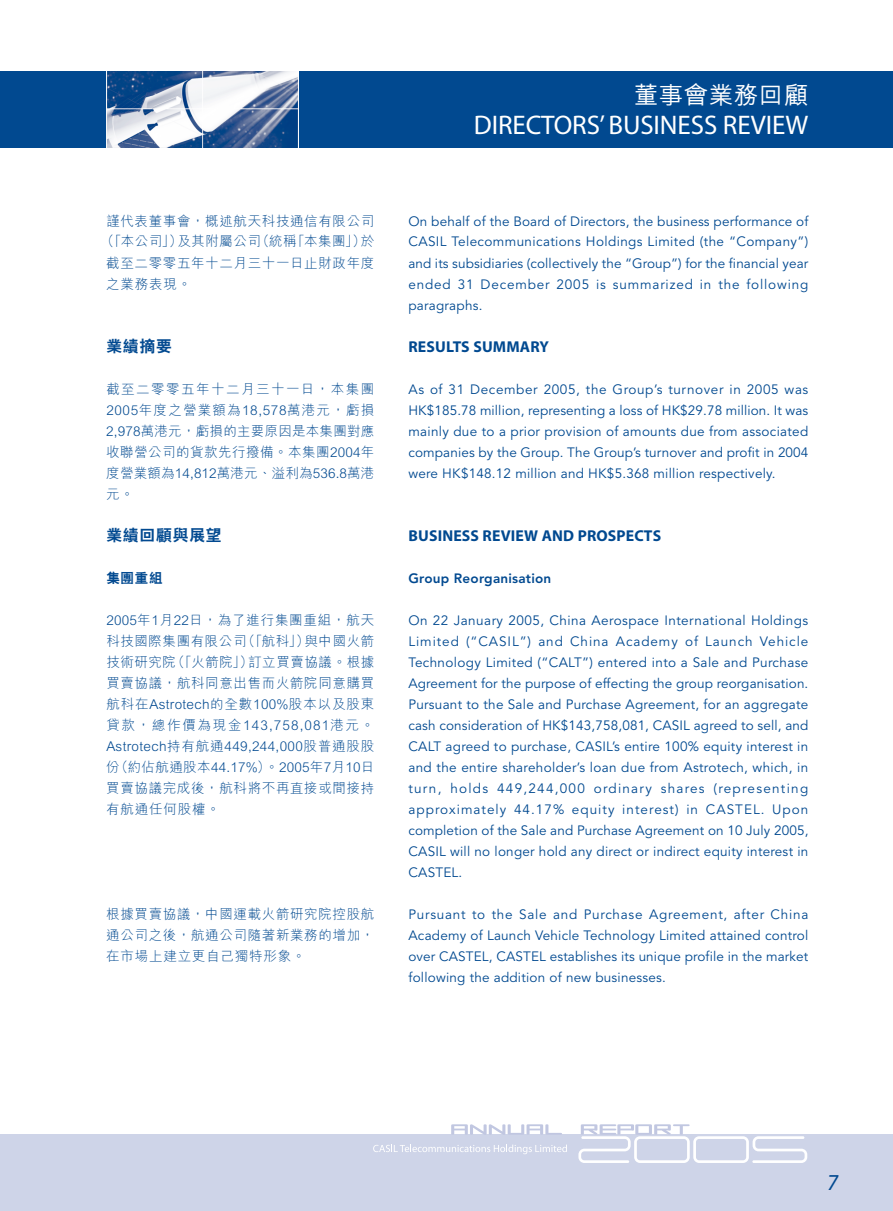
<style>
.page{position:relative;width:893px;height:1211px;background:#fff}
.page>*{position:absolute;margin:0;border:0;box-sizing:border-box;transform-origin:0 0}
.t1{font:27px "Myriad";letter-spacing:-.005em;color:#fff}
.t2{font:500 24px "M Hei";letter-spacing:.045em;color:#fff}
.t3{font:21px "Avenir";color:#014990}
.t4{font:700 15.75px "Myriad";letter-spacing:.01em;color:#014990}
.t5{font:800 15.75px "C Hei 2";letter-spacing:.055em;color:#014990}
.t6{font:13.5px/21px "Avenir";letter-spacing:.015em;color:#014990;text-align:justify}
.t7{font:300 13.5px/21px "M Hei";letter-spacing:.045em;color:#014990;text-align:justify}
.t8{font:800 13.5px "Avenir";letter-spacing:.015em;color:#014990}
.t9{font:800 13.5px "C Hei 2";color:#014990}
</style>
<div class="page">
<div style="left:0;top:1134px;width:892px;height:76px;background:#ced4e8"></div>
<div style="left:0;top:71px;width:892px;height:77px;background:#014990"></div>
<svg style="left:451px;top:1124px;width:111px;height:10px"></svg>
<svg style="left:578px;top:1124px;width:229px;height:39px"></svg>
<svg style="left:373px;top:1144px;width:194px;height:10px"></svg>
<img style="left:106px;top:71px;width:192px;height:77px">
<p class="t7" style="left:106px;top:212px;width:269px">謹代表董事會，概述航天科技通信有限公司</p>
<p class="t7" style="left:101px;top:233px;width:275px">（「本公司」）及其附屬公司（統稱「本集團」）於</p>
<p class="t7" style="left:106px;top:254px;width:269px">截至二零零五年十二月三十一日止財政年度</p>
<p class="t7" style="left:106px;top:275px;width:86px">之業務表現。</p>
<p class="t5" style="left:106px;top:340px;width:67px">業績摘要</p>
<p class="t7" style="left:106px;top:380px;width:269px">截至二零零五年十二月三十一日，本集團2005年度之營業額為18,578萬港元，虧損2,978萬港元，虧損的主要原因是本集團對應收聯營公司的貨款先行撥備。本集團2004年度營業額為14,812萬港元、溢利為536.8萬港元。</p>
<p class="t5" style="left:106px;top:529px;width:117px">業績回顧與展望</p>
<p class="t9" style="left:106px;top:572px;width:58px">集團重組</p>
<p class="t7" style="left:106px;top:611px;width:269px">2005年1月22日，為了進行集團重組，航天科技國際集團有限公司（「航科」）與中國火箭技術研究院（「火箭院」）訂立買賣協議。根據買賣協議，航科同意出售而火箭院同意購買航科在Astrotech的全數100%股本以及股東貸款，總作價為現金143,758,081港元。Astrotech持有航通449,244,000股普通股股份（約佔航通股本44.17%）。2005年7月10日買賣協議完成後，航科將不再直接或間接持有航通任何股權。</p>
<p class="t7" style="left:106px;top:905px;width:269px">根據買賣協議，中國運載火箭研究院控股航通公司之後，航通公司隨著新業務的增加，在市場上建立更自己獨特形象。</p>
<h2 class="t2" style="left:634px;top:86px;width:176px">董事會業務回顧</h2>
<h1 class="t1" style="left:474px;top:115px;width:336px">DIRECTORS’ BUSINESS REVIEW</h1>
<p class="t6" style="left:408px;top:211px;width:401px">On behalf of the Board of Directors, the business performance of CASIL Telecommunications Holdings Limited (the “Company”) and its subsidiaries (collectively the “Group”) for the financial year ended 31 December 2005 is summarized in the following paragraphs.</p>
<p class="t4" style="left:408px;top:340px;width:142px">RESULTS SUMMARY</p>
<p class="t6" style="left:408px;top:379px;width:401px">As of 31 December 2005, the Group’s turnover in 2005 was HK$185.78 million, representing a loss of HK$29.78 million. It was mainly due to a prior provision of amounts due from associated companies by the Group. The Group’s turnover and profit in 2004 were HK$148.12 million and HK$5.368 million respectively.</p>
<p class="t4" style="left:408px;top:529px;width:254px">BUSINESS REVIEW AND PROSPECTS</p>
<p class="t8" style="left:408px;top:572px;width:144px">Group Reorganisation</p>
<p class="t6" style="left:408px;top:610px;width:401px">On 22 January 2005, China Aerospace International Holdings Limited (“CASIL”) and China Academy of Launch Vehicle Technology Limited (“CALT”) entered into a Sale and Purchase Agreement for the purpose of effecting the group reorganisation.<br>Pursuant to the Sale and Purchase Agreement, for an aggregate cash consideration of HK$143,758,081, CASIL agreed to sell, and CALT agreed to purchase, CASIL’s entire 100% equity interest in and the entire shareholder’s loan due from Astrotech, which, in turn, holds 449,244,000 ordinary shares (representing approximately 44.17% equity interest) in CASTEL. Upon completion of the Sale and Purchase Agreement on 10 July 2005, CASIL will no longer hold any direct or indirect equity interest in CASTEL.</p>
<p class="t6" style="left:408px;top:904px;width:401px">Pursuant to the Sale and Purchase Agreement, after China Academy of Launch Vehicle Technology Limited attained control over CASTEL, CASTEL establishes its unique profile in the market following the addition of new businesses.</p>
<h3 class="t3" style="left:826px;top:1173px;width:16px">7</h3>
</div>
